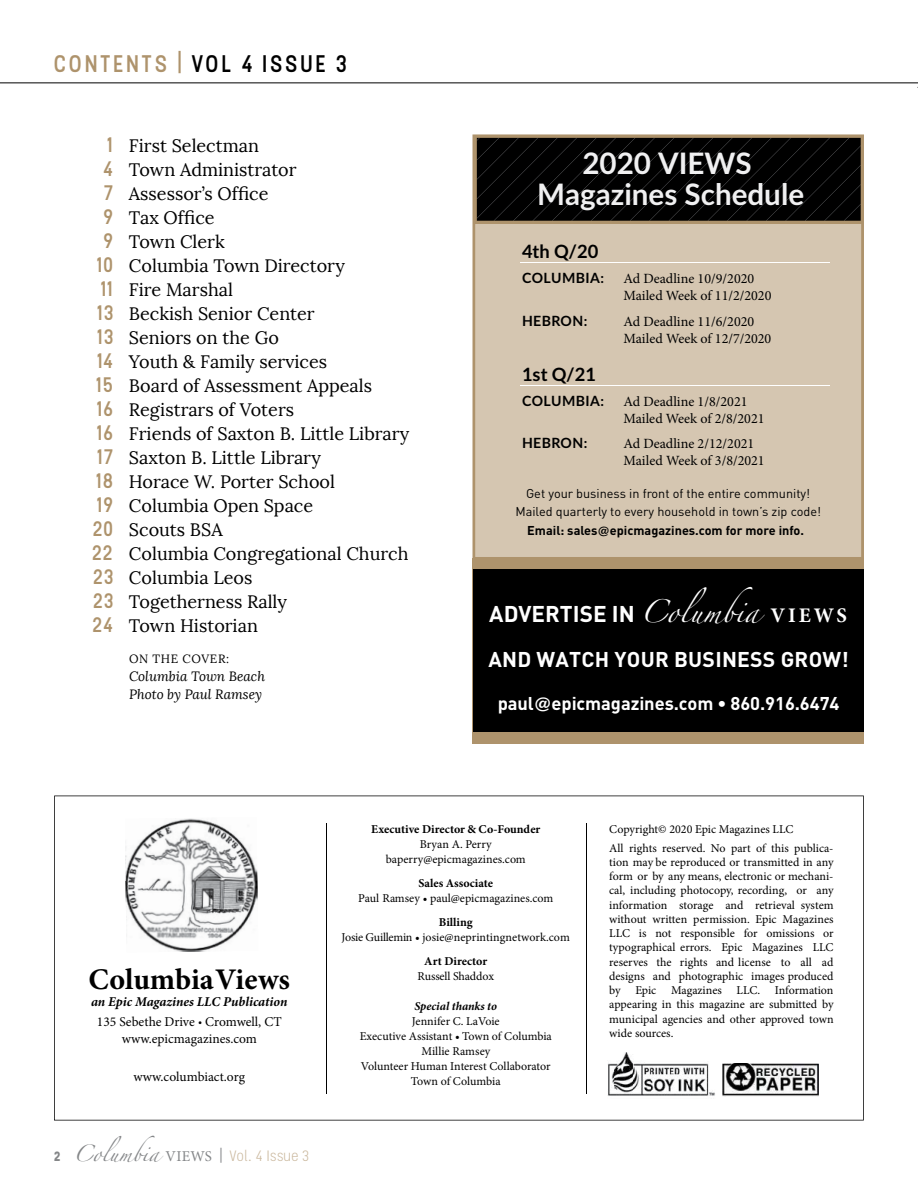
<style>
.page{position:relative;width:918px;height:1188px;background:#fff}
.page>*{position:absolute;margin:0;border:0;box-sizing:border-box;transform-origin:0 0}
.t1{font:700 30px "Minion Pro";color:#000}
.t2{font:700 29.55px/30.9px "Lato";color:#f0f0f1;text-align:center}
.t3{font:500 24px "Stellar";letter-spacing:.075em;color:#000}
.t4{font:700 22.5px "DIN";color:#fff}
.t5{font:700 21.15px "DIN";letter-spacing:.01em;color:#fff}
.t6{font:700 18.3px "DIN";letter-spacing:-.005em;color:#fff}
.t7{font:700 18.3px "Lato";color:#000}
.t8{font:18px "Lora";color:#000}
.t9{font:300 15px "Stellar";letter-spacing:-.01em;color:#cbb99f}
.t10{font:14.1px/17px "Minion Pro";color:#000}
.t11{font:700 14.1px "Lato";letter-spacing:.03em;color:#000}
.t12{font:italic 700 13.5px/20.7px "Minion Pro";color:#000;text-align:center}
.t13{font:13.5px "Minion Pro";color:#000}
.t14{font:italic 13.5px/18px "Lora";color:#000}
.t15{font:12.75px/18.3px "DIN";color:#000;text-align:center}
.t16{font:12px/14.2px "Minion Pro";color:#000;text-align:center}
.t17{font:700 12px "Minion Pro";color:#000}
.t18{font:italic 700 12px "Minion Pro";color:#000}
.t19{font:12px "Lora";letter-spacing:.05em;color:#000}
.s1{color:#ae936c}
.s2{font-family:"Stellar";font-weight:500;font-size:21px;color:#ae936c}
.s3{font-weight:700}
.s4{font-family:"Helvetica";font-weight:700}
.s5{font-family:"Zapfino";font-weight:400;font-size:20.85px}
.s6{font-family:"Minion Pro";font-size:20.85px}
.s7{font-family:"Helvetica"}
.s8{font-weight:400;font-style:normal}
.s9{font-weight:400;font-style:normal;font-size:10.5px}
.s10{font-weight:700;font-size:13.5px;color:#848688}
.s11{font-family:"Zapfino";font-weight:400;color:#848688}
.s12{font-family:"Minion Pro";font-weight:400;color:#848688}
</style>
<div class="page">
<svg style="left:54px;top:796px;width:810px;height:324px"></svg>
<img style="left:607px;top:1053px;width:108px;height:46px">
<img style="left:722px;top:1063px;width:96px;height:34px">
<img style="left:125px;top:817px;width:133px;height:135px">
<hr style="left:0;top:82px;width:918px;height:1px;background:#000">
<svg style="left:472px;top:134px;width:392px;height:424px;background:#ab9f8d"></svg>
<div style="left:472px;top:558px;width:392px;height:185px;background:#ae936c"></div>
<div style="left:473px;top:569px;width:390px;height:163px;background:#000"></div>
<h3 class="t3" style="left:54px;top:49px;width:295px"><span class="s1">CONTENTS |</span> VOL 4 ISSUE 3</h3>
<h3 class="t8" style="left:107px;top:135px;width:153px"><span class="s2">1</span> First Selectman</h3>
<h3 class="t8" style="left:103px;top:159px;width:195px"><span class="s2">4</span> Town Administrator</h3>
<h3 class="t8" style="left:104px;top:183px;width:166px"><span class="s2">7</span> Assessor’s Office</h3>
<h3 class="t8" style="left:104px;top:207px;width:112px"><span class="s2">9</span> Tax Office</h3>
<h3 class="t8" style="left:104px;top:231px;width:123px"><span class="s2">9</span> Town Clerk</h3>
<h3 class="t8" style="left:97px;top:255px;width:249px"><span class="s2">10</span> Columbia Town Directory</h3>
<h3 class="t8" style="left:101px;top:279px;width:134px"><span class="s2">11</span> Fire Marshal</h3>
<h3 class="t8" style="left:97px;top:303px;width:219px"><span class="s2">13</span> Beckish Senior Center</h3>
<h3 class="t8" style="left:97px;top:327px;width:183px"><span class="s2">13</span> Seniors on the Go</h3>
<h3 class="t8" style="left:97px;top:351px;width:232px"><span class="s2">14</span> Youth &amp; Family services</h3>
<h3 class="t8" style="left:96px;top:375px;width:278px"><span class="s2">15</span> Board of Assessment Appeals</h3>
<h3 class="t8" style="left:97px;top:399px;width:199px"><span class="s2">16</span> Registrars of Voters</h3>
<h3 class="t8" style="left:97px;top:423px;width:314px"><span class="s2">16</span> Friends of Saxton B. Little Library</h3>
<h3 class="t8" style="left:97px;top:447px;width:225px"><span class="s2">17</span> Saxton B. Little Library</h3>
<h3 class="t8" style="left:96px;top:471px;width:240px"><span class="s2">18</span> Horace W. Porter School</h3>
<h3 class="t8" style="left:97px;top:495px;width:218px"><span class="s2">19</span> Columbia Open Space</h3>
<h3 class="t8" style="left:93px;top:519px;width:131px"><span class="s2">20</span> Scouts BSA</h3>
<h3 class="t8" style="left:92px;top:543px;width:318px"><span class="s2">22</span> Columbia Congregational Church</h3>
<h3 class="t8" style="left:93px;top:567px;width:161px"><span class="s2">23</span> Columbia Leos</h3>
<h3 class="t8" style="left:93px;top:591px;width:195px"><span class="s2">23</span> Togetherness Rally</h3>
<h3 class="t8" style="left:93px;top:615px;width:167px"><span class="s2">24</span> Town Historian</h3>
<p class="t19" style="left:129px;top:651px;width:102px">ON THE COVER:</p>
<p class="t14" style="left:129px;top:667px;width:138px">Columbia Town Beach<br>Photo by Paul Ramsey</p>
<h2 class="t2" style="left:537px;top:147px;width:268px">2020 VIEWS<br>Magazines Schedule</h2>
<h3 class="t7" style="left:522px;top:238px;width:78px">4th Q/20</h3>
<p class="t11" style="left:522px;top:268px;width:83px">COLUMBIA:</p>
<p class="t10" style="left:623px;top:270px;width:150px">Ad Deadline 10/9/2020<br>Mailed Week of 11/2/2020</p>
<p class="t11" style="left:522px;top:310px;width:67px">HEBRON:</p>
<p class="t10" style="left:623px;top:313px;width:149px">Ad Deadline 11/6/2020<br>Mailed Week of 12/7/2020</p>
<h3 class="t7" style="left:522px;top:361px;width:76px">1st Q/21</h3>
<p class="t11" style="left:522px;top:391px;width:83px">COLUMBIA:</p>
<p class="t10" style="left:623px;top:393px;width:143px">Ad Deadline 1/8/2021<br>Mailed Week of 2/8/2021</p>
<p class="t11" style="left:522px;top:433px;width:67px">HEBRON:</p>
<p class="t10" style="left:623px;top:436px;width:143px">Ad Deadline 2/12/2021<br>Mailed Week of 3/8/2021</p>
<p class="t15" style="left:515px;top:484px;width:307px">Get your business in front of the entire community!<br>Mailed quarterly to every household in town’s zip code!<br><span class="s3">Email: sales</span><span class="s4">@</span><span class="s3">epicmagazines.com for more info.</span></p>
<h3 class="t4" style="left:489px;top:600px;width:359px">ADVERTISE IN <span class="s5">Columbia</span> <span class="s6">VIEWS</span></h3>
<h3 class="t5" style="left:488px;top:645px;width:362px">AND WATCH YOUR BUSINESS GROW!</h3>
<h3 class="t6" style="left:498px;top:691px;width:343px">paul<span class="s7">@</span>epicmagazines.com • 860.916.6474</h3>
<h1 class="t1" style="left:88px;top:962px;width:203px">ColumbiaViews</h1>
<p class="t12" style="left:91px;top:992px;width:198px">an Epic Magazines LLC Publication<br><span class="s8">135 Sebethe Drive</span> <span class="s9">•</span> <span class="s8">Cromwell, CT</span></p>
<p class="t13" style="left:122px;top:1029px;width:137px">www.epicmagazines.com</p>
<p class="t13" style="left:133px;top:1067px;width:113px">www.columbiact.org</p>
<p class="t9" style="left:54px;top:1147px;width:257px"><span class="s10">2</span> <span class="s11">Columbia</span> <span class="s12">VIEWS |</span> Vol. 4 Issue 3</p>
<p class="t17" style="left:371px;top:822px;width:171px">Executive Director &amp; Co-Founder</p>
<p class="t16" style="left:386px;top:837px;width:141px;line-height:15px">Bryan A. Perry baperry@epicmagazines.com</p>
<p class="t17" style="left:418px;top:876px;width:76px">Sales Associate</p>
<p class="t16" style="left:358px;top:891px;width:197px">Paul Ramsey • paul@epicmagazines.com</p>
<p class="t17" style="left:439px;top:915px;width:36px">Billing</p>
<p class="t16" style="left:342px;top:930px;width:230px">Josie Guillemin • josie@neprintingnetwork.com</p>
<p class="t17" style="left:424px;top:954px;width:64px">Art Director</p>
<p class="t16" style="left:418px;top:969px;width:78px">Russell Shaddox</p>
<p class="t18" style="left:415px;top:999px;width:84px">Special thanks to</p>
<p class="t16" style="left:360px;top:1014px;width:194px;line-height:15px">Jennifer C. LaVoie<br>Executive Assistant • Town of Columbia<br>Millie Ramsey<br>Volunteer Human Interest Collaborator<br>Town of Columbia</p>
<p class="t16" style="left:609px;top:820px;width:226px;line-height:18.8px;text-align:left">Copyright© 2020 Epic Magazines LLC<br>All rights reserved. No part of this publica-</p>
<p class="t16" style="left:609px;top:855px;width:226px;text-align:justify">tion may be reproduced or transmitted in any form or by any means, electronic or mechani&shy;cal, including photocopy, recording, or any information storage and retrieval system without written permission. Epic Magazines LLC is not responsible for omissions or typographical errors. Epic Magazines LLC reserves the rights and license to all ad designs and photographic images produced by Epic Magazines LLC. Information appearing in this magazine are submitted by municipal agencies and other approved town wide sources.</p>
</div>
